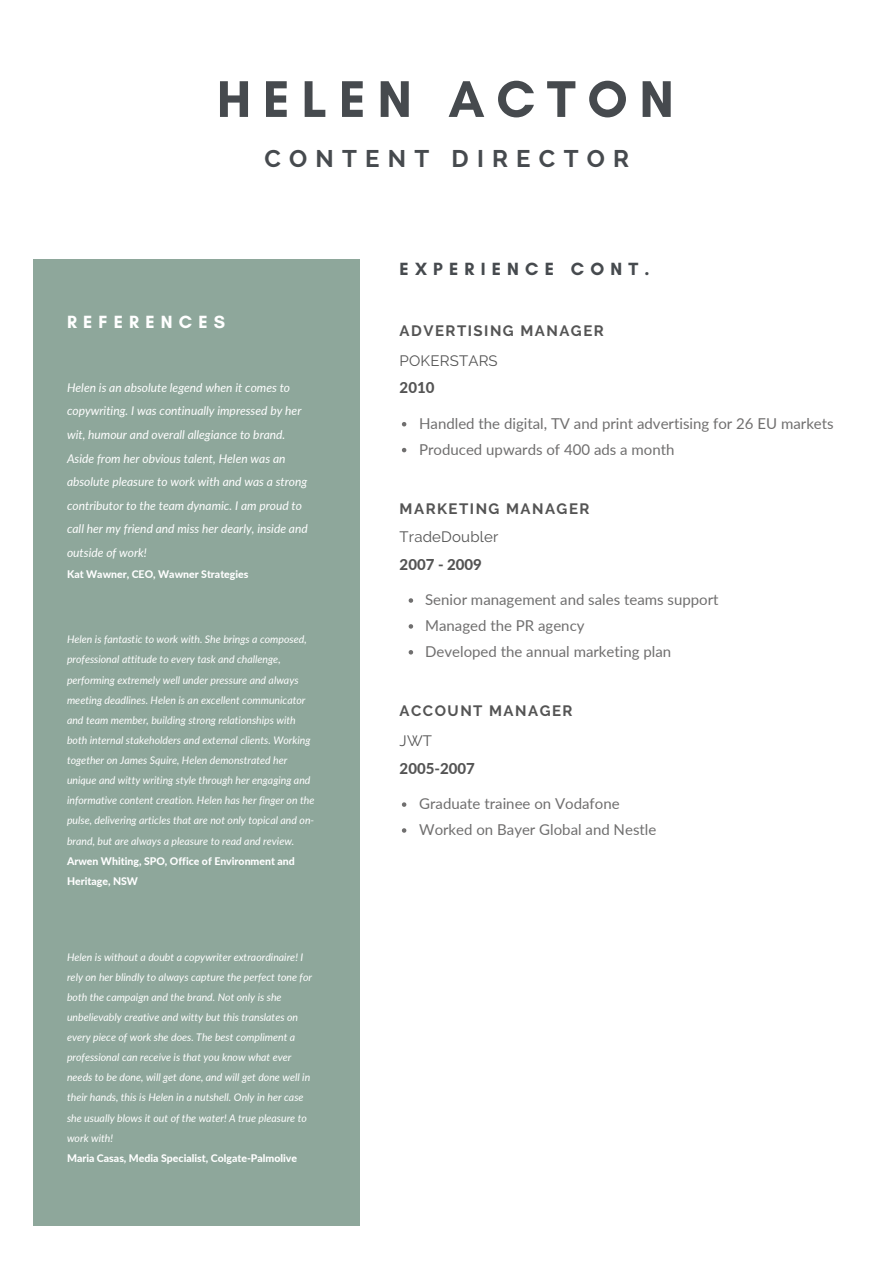
<style>
.page{position:relative;width:894px;height:1264px;background:#fff}
.page>*{position:absolute;margin:0;border:0;box-sizing:border-box;transform-origin:0 0}
.t1{font:700 52.5px "Glacial Indifference";letter-spacing:.22em;color:#464a4e}
.t2{font:700 24px "Raleway";letter-spacing:.345em;color:#464a4e}
.t3{font:700 18px "Glacial Indifference";letter-spacing:.345em;color:#464a4e}
.t4{font:700 18px "Glacial Indifference";letter-spacing:.345em;color:#fff}
.t5{font:15px "Lato";color:#706f6f}
.t6{font:700 15px "Raleway";letter-spacing:.1em;color:#545454}
.t7{font:15px "Raleway";letter-spacing:.01em;color:#545454}
.t8{font:800 15px "Lato";color:#545454}
.t9{font:italic 12px/23.7px "Lato";color:#fff}
.t10{font:italic 10.5px/20.1px "Lato";color:#fff}
.t11{font:800 10.5px/20.1px "Lato";color:#fff}
</style>
<div class="page">
<div style="left:33px;top:259px;width:326px;height:966px;background:#8ea79b"></div>
<svg style="left:408px;top:598px;width:5px;height:4px"></svg>
<svg style="left:408px;top:624px;width:5px;height:4px"></svg>
<svg style="left:408px;top:650px;width:5px;height:4px"></svg>
<svg style="left:402px;top:802px;width:4px;height:4px"></svg>
<svg style="left:402px;top:828px;width:4px;height:4px"></svg>
<svg style="left:402px;top:422px;width:4px;height:4px"></svg>
<svg style="left:402px;top:448px;width:4px;height:4px"></svg>
<p class="t1" style="left:217px;top:67px;width:458px">HELEN ACTON</p>
<p class="t2" style="left:264px;top:144px;width:366px">CONTENT DIRECTOR</p>
<h1 class="t4" style="left:67px;top:311px;width:159px">REFERENCES</h1>
<p class="t9" style="left:67px;top:375px;width:242px">Helen is an absolute legend when it comes to copywriting. I was continually impressed by her wit, humour and overall allegiance to brand.<br>Aside from her obvious talent, Helen was an absolute pleasure to work with and was a strong contributor to the team dynamic. I am proud to call her my friend and miss her dearly, inside and outside of work!</p>
<h4 class="t11" style="left:67px;top:564px;width:183px">Kat Wawner, CEO, Wawner Strategies</h4>
<h5 class="t10" style="left:67px;top:629px;width:249px">Helen is fantastic to work with. She brings a composed, professional attitude to every task and challenge, performing extremely well under pressure and always meeting deadlines. Helen is an excellent communicator and team member, building strong relationships with both internal stakeholders and external clients. Working together on James Squire, Helen demonstrated her unique and witty writing style through her engaging and informative content creation. Helen has her finger on the pulse, delivering articles that are not only topical and on&shy;brand, but are always a pleasure to read and review.</h5>
<h6 class="t11" style="left:67px;top:850px;width:229px">Arwen Whiting, SPO, Office of Environment and<br>Heritage, NSW</h6>
<p class="t10" style="left:67px;top:946px;width:246px">Helen is without a doubt a copywriter extraordinaire! I rely on her blindly to always capture the perfect tone for both the campaign and the brand. Not only is she unbelievably creative and witty but this translates on every piece of work she does. The best compliment a professional can receive is that you know what ever needs to be done, will get done, and will get done well in their hands, this is Helen in a nutshell. Only in her case she usually blows it out of the water! A true pleasure to work with!</p>
<p class="t11" style="left:67px;top:1147px;width:231px">Maria Casas, Media Specialist, Colgate-Palmolive</p>
<h2 class="t3" style="left:399px;top:258px;width:251px">EXPERIENCE CONT.</h2>
<h6 class="t6" style="left:399px;top:322px;width:206px">ADVERTISING MANAGER</h6>
<h4 class="t7" style="left:399px;top:352px;width:100px">POKERSTARS</h4>
<p class="t8" style="left:399px;top:378px;width:36px">2010</p>
<p class="t5" style="left:419px;top:414px;width:416px">Handled the digital, TV and print advertising for 26 EU markets</p>
<p class="t5" style="left:419px;top:440px;width:257px">Produced upwards of 400 ads a month</p>
<p class="t6" style="left:399px;top:500px;width:191px">MARKETING MANAGER</p>
<h3 class="t7" style="left:399px;top:528px;width:100px">TradeDoubler</h3>
<p class="t8" style="left:399px;top:554px;width:84px">2007 - 2009</p>
<p class="t5" style="left:425px;top:590px;width:295px">Senior management and sales teams support</p>
<p class="t5" style="left:425px;top:616px;width:161px">Managed the PR agency</p>
<h3 class="t5" style="left:425px;top:642px;width:247px">Developed the annual marketing plan</h3>
<h4 class="t6" style="left:399px;top:702px;width:174px">ACCOUNT MANAGER</h4>
<p class="t7" style="left:399px;top:732px;width:34px">JWT</p>
<p class="t8" style="left:399px;top:759px;width:77px">2005-2007</p>
<h5 class="t5" style="left:419px;top:794px;width:202px">Graduate trainee on Vodafone</h5>
<h6 class="t5" style="left:419px;top:820px;width:239px">Worked on Bayer Global and Nestle</h6>
</div>
